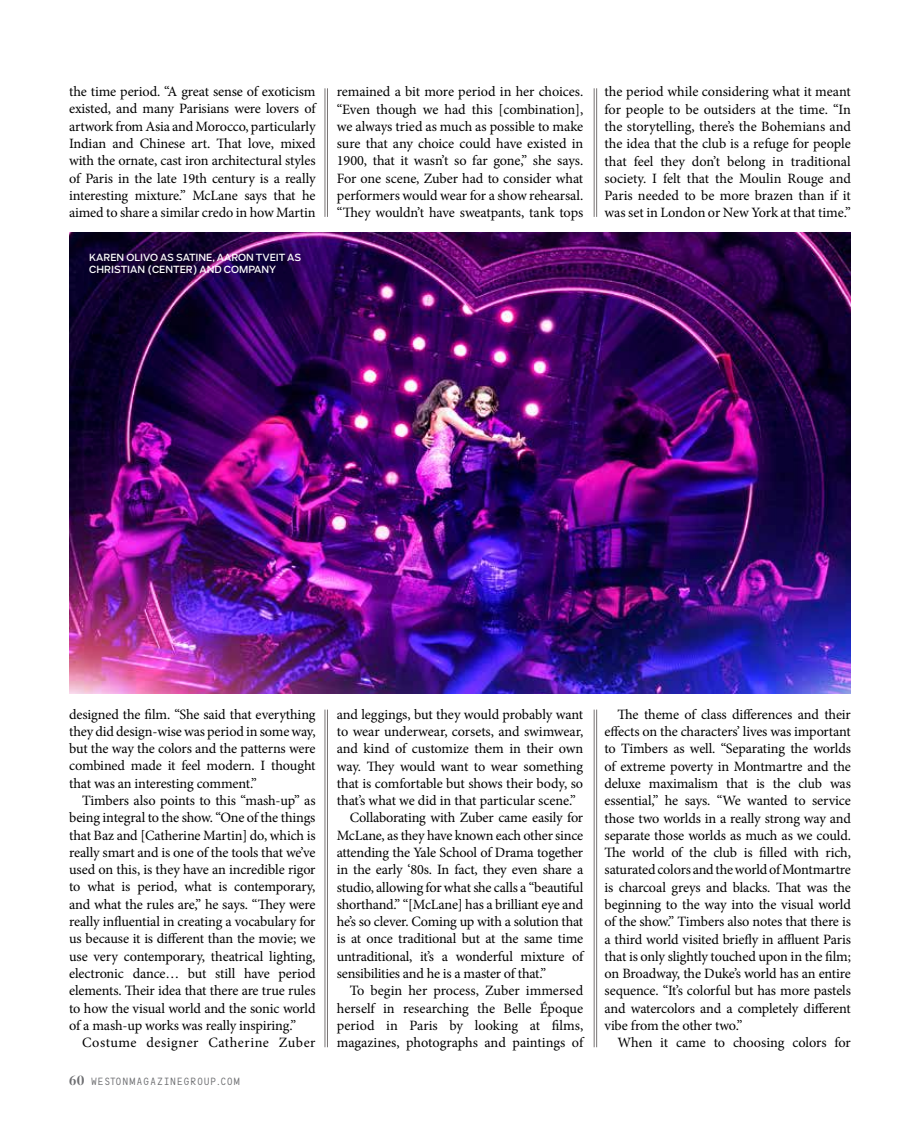
<style>
.page{position:relative;width:905px;height:1148px;background:#fff}
.page>*{position:absolute;margin:0;border:0;box-sizing:border-box;transform-origin:0 0}
.t1{font:14.25px/17.2px "Minion Pro";letter-spacing:-.01em;color:#000;text-align:justify}
.t2{font:14.25px "Minion Pro";letter-spacing:.03em;color:#000}
.t3{font:9.75px/12px "Salvo Sans";color:#fff}
.t4{font:9.75px "Pinopolis";letter-spacing:.1em;color:#6d6e71}
.s1{font-family:"Chronicle Disp Cond";font-weight:700;font-size:13.95px}
</style>
<div class="page">
<hr style="left:596px;top:88px;width:1px;height:129px;background:#777373">
<hr style="left:594px;top:88px;width:1px;height:129px;background:#777373">
<hr style="left:327px;top:88px;width:1px;height:129px;background:#777373">
<hr style="left:325px;top:88px;width:1px;height:129px;background:#777373">
<hr style="left:596px;top:709px;width:1px;height:338px;background:#777373">
<hr style="left:594px;top:709px;width:1px;height:338px;background:#777373">
<hr style="left:327px;top:709px;width:1px;height:338px;background:#777373">
<hr style="left:325px;top:709px;width:1px;height:338px;background:#777373">
<img style="left:69px;top:232px;width:781px;height:461px">
<p class="t1" style="left:69px;top:83px;width:249px">the time period. “A great sense of exoticism existed, and many Parisians were lovers of artwork from Asia and Morocco, particularly Indian and Chinese art. That love, mixed with the ornate, cast iron architectural styles of Paris in the late 19th century is a really interesting mixture.” McLane says that he aimed to share a similar credo in how Martin</p>
<p class="t3" style="left:89px;top:251px;width:213px">KAREN OLIVO AS SATINE, AARON TVEIT AS<br>CHRISTIAN (CENTER) AND COMPANY</p>
<p class="t1" style="left:337px;top:83px;width:248px">remained a bit more period in her choices. “Even though we had this [combination], we always tried as much as possible to make sure that any choice could have existed in 1900, that it wasn’t so far gone,” she says.<br>For one scene, Zuber had to consider what performers would wear for a show rehearsal. “They wouldn’t have sweatpants, tank tops</p>
<p class="t1" style="left:604px;top:83px;width:248px">the period while considering what it meant for people to be outsiders at the time. “In the storytelling, there’s the Bohemians and the idea that the club is a refuge for people that feel they don’t belong in traditional society. I felt that the Moulin Rouge and Paris needed to be more brazen than if it was set in London or New York at that time.”</p>
<p class="t1" style="left:69px;top:705px;width:248px">designed the film. “She said that everything they did design-wise was period in some way, but the way the colors and the patterns were combined made it feel modern. I thought that was an interesting comment.”</p>
<p class="t1" style="left:69px;top:792px;width:248px;text-indent:13px">Timbers also points to this “mash-up” as being integral to the show. “One of the things that Baz and [Catherine Martin] do, which is really smart and is one of the tools that we’ve used on this, is they have an incredible rigor to what is period, what is contemporary, and what the rules are,” he says. “They were really influential in creating a vocabulary for us because it is different than the movie; we use very contemporary, theatrical lighting, electronic dance… but still have period elements. Their idea that there are true rules to how the visual world and the sonic world of a mash-up works was really inspiring.”</p>
<p class="t2" style="left:82px;top:1033px;width:235px">Costume designer Catherine Zuber</p>
<p class="t4" style="left:69px;top:1075px;width:172px"><span class="s1">60</span> WESTONMAGAZINEGROUP.COM</p>
<p class="t1" style="left:337px;top:705px;width:248px">and leggings, but they would probably want</p>
<p class="t1" style="left:337px;top:723px;width:248px">to wear underwear, corsets, and swimwear,</p>
<p class="t1" style="left:337px;top:740px;width:248px">and kind of customize them in their own</p>
<p class="t1" style="left:337px;top:757px;width:248px">way. They would want to wear something</p>
<p class="t1" style="left:337px;top:774px;width:248px">that is comfortable but shows their body, so</p>
<p class="t1" style="left:337px;top:792px;width:241px">that’s what we did in that particular scene.”</p>
<p class="t1" style="left:350px;top:809px;width:235px">Collaborating with Zuber came easily for</p>
<p class="t1" style="left:337px;top:826px;width:248px">McLane, as they have known each other since</p>
<p class="t1" style="left:337px;top:844px;width:248px">attending the Yale School of Drama together</p>
<p class="t1" style="left:337px;top:861px;width:248px">in the early ‘80s. In fact, they even share a</p>
<p class="t1" style="left:337px;top:878px;width:248px">studio, allowing for what she calls a “beautiful</p>
<p class="t1" style="left:337px;top:895px;width:248px">shorthand.” “[McLane] has a brilliant eye and</p>
<p class="t1" style="left:337px;top:913px;width:248px">he’s so clever. Coming up with a solution that</p>
<p class="t1" style="left:337px;top:930px;width:248px">is at once traditional but at the same time</p>
<p class="t1" style="left:337px;top:947px;width:249px">untraditional, it’s a wonderful mixture of</p>
<p class="t1" style="left:337px;top:965px;width:211px">sensibilities and he is a master of that.”</p>
<p class="t1" style="left:350px;top:982px;width:235px">To begin her process, Zuber immersed</p>
<p class="t1" style="left:337px;top:999px;width:248px">herself in researching the Belle Époque</p>
<p class="t1" style="left:337px;top:1016px;width:248px">period in Paris by looking at films,</p>
<p class="t1" style="left:337px;top:1034px;width:249px">magazines, photographs and paintings of</p>
<p class="t1" style="left:604px;top:705px;width:248px;text-indent:13px">The theme of class differences and their effects on the characters’ lives was important to Timbers as well. “Separating the worlds of extreme poverty in Montmartre and the deluxe maximalism that is the club was essential,” he says. “We wanted to service those two worlds in a really strong way and separate those worlds as much as we could.<br>The world of the club is filled with rich, saturated colors and the world of Montmartre is charcoal greys and blacks. That was the beginning to the way into the visual world of the show.” Timbers also notes that there is a third world visited briefly in affluent Paris that is only slightly touched upon in the film; on Broadway, the Duke’s world has an entire sequence. “It’s colorful but has more pastels and watercolors and a completely different vibe from the other two.”</p>
<p class="t1" style="left:617px;top:1034px;width:235px">When it came to choosing colors for</p>
</div>
